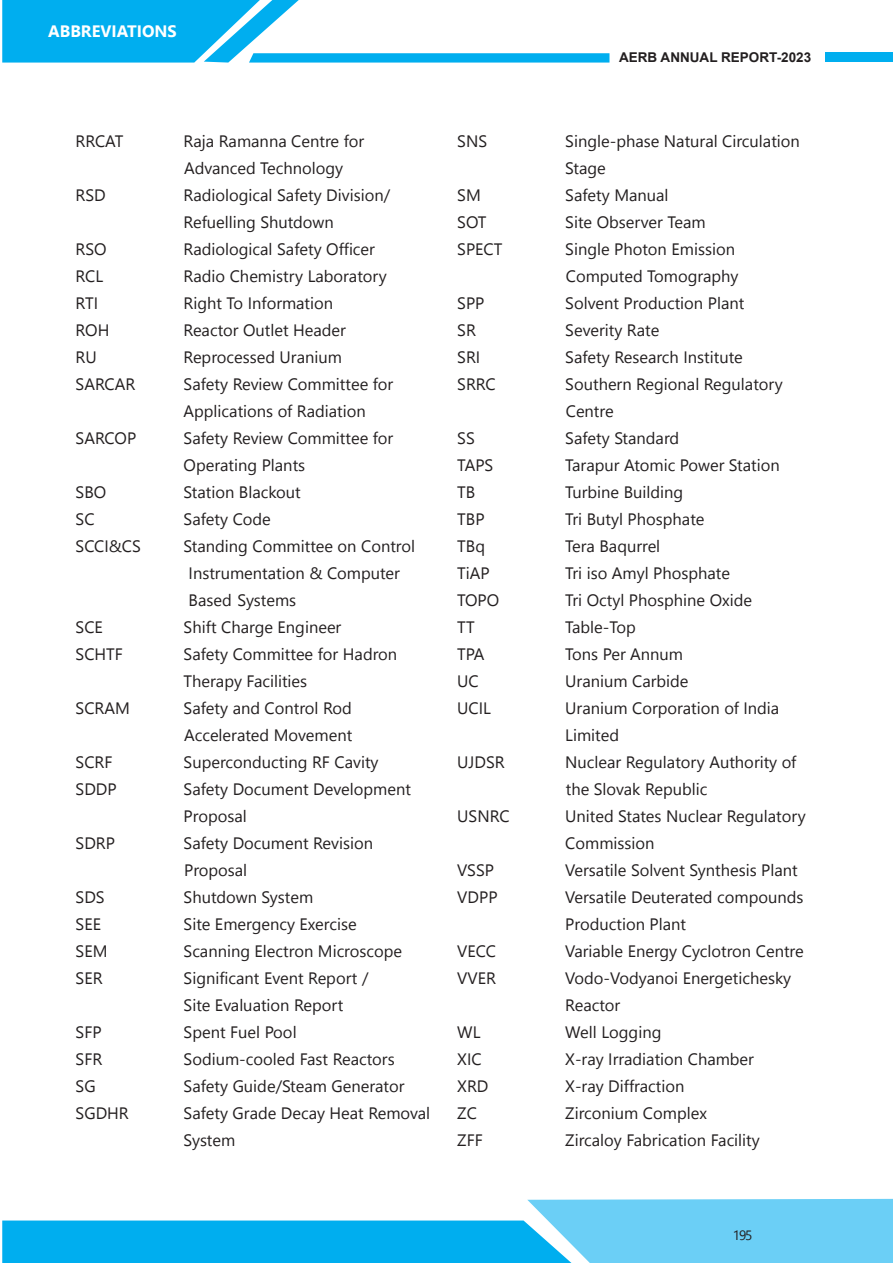
<style>
.page{position:relative;width:893px;height:1263px;background:#fff}
.page>*{position:absolute;margin:0;border:0;box-sizing:border-box;transform-origin:0 0}
.Body_Text_11{font:16.5px/27px "Nirmala UI";color:#231f20}
.Sub-Headline{font:700 16.5px "Nirmala UI";color:#fff}
.t1{font:700 13.5px "Arial";color:#231f20}
.t2{font:13.5px "Nirmala UI";color:#231f20}
</style>
<div class="page">
<svg style="left:2px;top:1199px;width:891px;height:64px"></svg>
<div style="left:825px;top:53px;width:68px;height:9px;background:#00aeef"></div>
<svg style="left:2px;top:0;width:607px;height:63px"></svg>
<p class="Sub-Headline" style="left:48px;top:18px;width:130px">ABBREVIATIONS</p>
<p class="t1" style="left:619px;top:48px;width:194px">AERB ANNUAL REPORT-2023</p>
<p class="Body_Text_11" style="left:76px;top:127px;width:49px">RRCAT</p>
<p class="Body_Text_11" style="left:184px;top:127px;width:182px">Raja Ramanna Centre for<br>Advanced Technology</p>
<p class="Body_Text_11" style="left:76px;top:181px;width:32px">RSD</p>
<p class="Body_Text_11" style="left:184px;top:181px;width:208px">Radiological Safety Division/<br>Refuelling Shutdown</p>
<p class="Body_Text_11" style="left:76px;top:235px;width:33px">RSO</p>
<p class="Body_Text_11" style="left:184px;top:235px;width:193px">Radiological Safety Officer</p>
<p class="Body_Text_11" style="left:76px;top:262px;width:29px">RCL</p>
<p class="Body_Text_11" style="left:184px;top:262px;width:205px">Radio Chemistry Laboratory</p>
<p class="Body_Text_11" style="left:76px;top:289px;width:24px">RTI</p>
<p class="Body_Text_11" style="left:184px;top:289px;width:151px">Right To Information</p>
<p class="Body_Text_11" style="left:76px;top:316px;width:35px">ROH</p>
<p class="Body_Text_11" style="left:184px;top:316px;width:164px">Reactor Outlet Header</p>
<p class="Body_Text_11" style="left:76px;top:343px;width:23px">RU</p>
<p class="Body_Text_11" style="left:184px;top:343px;width:160px">Reprocessed Uranium</p>
<p class="Body_Text_11" style="left:76px;top:370px;width:61px">SARCAR</p>
<p class="Body_Text_11" style="left:184px;top:370px;width:211px">Safety Review Committee for<br>Applications of Radiation</p>
<p class="Body_Text_11" style="left:76px;top:424px;width:62px">SARCOP</p>
<p class="Body_Text_11" style="left:184px;top:424px;width:211px">Safety Review Committee for<br>Operating Plants</p>
<p class="Body_Text_11" style="left:76px;top:478px;width:32px">SBO</p>
<p class="Body_Text_11" style="left:184px;top:478px;width:119px">Station Blackout</p>
<p class="Body_Text_11" style="left:76px;top:505px;width:20px">SC</p>
<p class="Body_Text_11" style="left:184px;top:505px;width:89px">Safety Code</p>
<p class="Body_Text_11" style="left:76px;top:532px;width:67px">SCCI&amp;CS</p>
<p class="Body_Text_11" style="left:189px;top:532px;width:228px;text-indent:-5px">Standing Committee on Control<br>Instrumentation &amp; Computer<br>Based Systems</p>
<p class="Body_Text_11" style="left:76px;top:613px;width:29px">SCE</p>
<p class="Body_Text_11" style="left:184px;top:613px;width:159px">Shift Charge Engineer</p>
<p class="Body_Text_11" style="left:76px;top:640px;width:49px">SCHTF</p>
<p class="Body_Text_11" style="left:184px;top:640px;width:215px">Safety Committee for Hadron<br>Therapy Facilities</p>
<p class="Body_Text_11" style="left:76px;top:694px;width:56px">SCRAM</p>
<p class="Body_Text_11" style="left:184px;top:694px;width:170px">Safety and Control Rod<br>Accelerated Movement</p>
<p class="Body_Text_11" style="left:76px;top:748px;width:38px">SCRF</p>
<p class="Body_Text_11" style="left:184px;top:748px;width:196px">Superconducting RF Cavity</p>
<p class="Body_Text_11" style="left:76px;top:775px;width:43px">SDDP</p>
<p class="Body_Text_11" style="left:184px;top:775px;width:229px">Safety Document Development<br>Proposal</p>
<p class="Body_Text_11" style="left:76px;top:829px;width:41px">SDRP</p>
<p class="Body_Text_11" style="left:184px;top:829px;width:191px">Safety Document Revision<br>Proposal</p>
<p class="Body_Text_11" style="left:76px;top:883px;width:31px">SDS</p>
<p class="Body_Text_11" style="left:184px;top:883px;width:131px">Shutdown System</p>
<p class="Body_Text_11" style="left:76px;top:910px;width:27px">SEE</p>
<p class="Body_Text_11" style="left:184px;top:910px;width:175px">Site Emergency Exercise</p>
<p class="Body_Text_11" style="left:76px;top:937px;width:33px">SEM</p>
<p class="Body_Text_11" style="left:184px;top:937px;width:220px">Scanning Electron Microscope</p>
<p class="Body_Text_11" style="left:76px;top:964px;width:28px">SER</p>
<p class="Body_Text_11" style="left:184px;top:964px;width:186px">Significant Event Report /</p>
<p class="Body_Text_11" style="left:184px;top:991px;width:161px">Site Evaluation Report</p>
<p class="Body_Text_11" style="left:76px;top:1018px;width:28px">SFP</p>
<p class="Body_Text_11" style="left:184px;top:1018px;width:115px">Spent Fuel Pool</p>
<p class="Body_Text_11" style="left:76px;top:1045px;width:28px">SFR</p>
<p class="Body_Text_11" style="left:184px;top:1045px;width:213px">Sodium-cooled Fast Reactors</p>
<p class="Body_Text_11" style="left:76px;top:1072px;width:22px">SG</p>
<p class="Body_Text_11" style="left:184px;top:1072px;width:222px">Safety Guide/Steam Generator</p>
<p class="Body_Text_11" style="left:76px;top:1099px;width:55px">SGDHR</p>
<p class="Body_Text_11" style="left:184px;top:1099px;width:248px">Safety Grade Decay Heat Removal<br>System</p>
<p class="Body_Text_11" style="left:457px;top:127px;width:31px">SNS</p>
<p class="Body_Text_11" style="left:565px;top:127px;width:236px">Single-phase Natural Circulation<br>Stage</p>
<p class="Body_Text_11" style="left:457px;top:181px;width:25px">SM</p>
<p class="Body_Text_11" style="left:565px;top:181px;width:105px">Safety Manual</p>
<p class="Body_Text_11" style="left:457px;top:208px;width:31px">SOT</p>
<p class="Body_Text_11" style="left:565px;top:208px;width:142px">Site Observer Team</p>
<p class="Body_Text_11" style="left:457px;top:235px;width:47px">SPECT</p>
<p class="Body_Text_11" style="left:565px;top:235px;width:175px">Single Photon Emission<br>Computed Tomography</p>
<p class="Body_Text_11" style="left:457px;top:289px;width:29px">SPP</p>
<p class="Body_Text_11" style="left:565px;top:289px;width:181px">Solvent Production Plant</p>
<p class="Body_Text_11" style="left:457px;top:316px;width:20px">SR</p>
<p class="Body_Text_11" style="left:565px;top:316px;width:96px">Severity Rate</p>
<p class="Body_Text_11" style="left:457px;top:343px;width:25px">SRI</p>
<p class="Body_Text_11" style="left:565px;top:343px;width:179px">Safety Research Institute</p>
<p class="Body_Text_11" style="left:457px;top:370px;width:40px">SRRC</p>
<p class="Body_Text_11" style="left:565px;top:370px;width:219px">Southern Regional Regulatory<br>Centre</p>
<p class="Body_Text_11" style="left:457px;top:424px;width:19px">SS</p>
<p class="Body_Text_11" style="left:565px;top:424px;width:115px">Safety Standard</p>
<p class="Body_Text_11" style="left:457px;top:451px;width:38px">TAPS</p>
<p class="Body_Text_11" style="left:565px;top:451px;width:216px">Tarapur Atomic Power Station</p>
<p class="Body_Text_11" style="left:457px;top:478px;width:20px">TB</p>
<p class="Body_Text_11" style="left:565px;top:478px;width:120px">Turbine Building</p>
<p class="Body_Text_11" style="left:457px;top:505px;width:29px">TBP</p>
<p class="Body_Text_11" style="left:565px;top:505px;width:141px">Tri Butyl Phosphate</p>
<p class="Body_Text_11" style="left:457px;top:532px;width:29px">TBq</p>
<p class="Body_Text_11" style="left:565px;top:532px;width:97px">Tera Baqurrel</p>
<p class="Body_Text_11" style="left:457px;top:559px;width:34px">TiAP</p>
<p class="Body_Text_11" style="left:565px;top:559px;width:166px">Tri iso Amyl Phosphate</p>
<p class="Body_Text_11" style="left:457px;top:586px;width:44px">TOPO</p>
<p class="Body_Text_11" style="left:565px;top:586px;width:188px">Tri Octyl Phosphine Oxide</p>
<p class="Body_Text_11" style="left:457px;top:613px;width:19px">TT</p>
<p class="Body_Text_11" style="left:565px;top:613px;width:72px">Table-Top</p>
<p class="Body_Text_11" style="left:457px;top:640px;width:29px">TPA</p>
<p class="Body_Text_11" style="left:565px;top:640px;width:119px">Tons Per Annum</p>
<p class="Body_Text_11" style="left:457px;top:667px;width:23px">UC</p>
<p class="Body_Text_11" style="left:565px;top:667px;width:125px">Uranium Carbide</p>
<p class="Body_Text_11" style="left:457px;top:694px;width:35px">UCIL</p>
<p class="Body_Text_11" style="left:565px;top:694px;width:215px">Uranium Corporation of India<br>Limited</p>
<p class="Body_Text_11" style="left:457px;top:748px;width:49px">UJDSR</p>
<p class="Body_Text_11" style="left:565px;top:748px;width:233px">Nuclear Regulatory Authority of the Slovak Republic</p>
<p class="Body_Text_11" style="left:457px;top:802px;width:54px">USNRC</p>
<p class="Body_Text_11" style="left:565px;top:802px;width:242px">United States Nuclear Regulatory<br>Commission</p>
<p class="Body_Text_11" style="left:457px;top:856px;width:38px">VSSP</p>
<p class="Body_Text_11" style="left:565px;top:856px;width:234px">Versatile Solvent Synthesis Plant</p>
<p class="Body_Text_11" style="left:457px;top:883px;width:42px">VDPP</p>
<p class="Body_Text_11" style="left:565px;top:883px;width:240px">Versatile Deuterated compounds<br>Production Plant</p>
<p class="Body_Text_11" style="left:457px;top:937px;width:40px">VECC</p>
<p class="Body_Text_11" style="left:565px;top:937px;width:240px">Variable Energy Cyclotron Centre</p>
<p class="Body_Text_11" style="left:457px;top:964px;width:40px">VVER</p>
<p class="Body_Text_11" style="left:565px;top:964px;width:227px">Vodo-Vodyanoi Energetichesky<br>Reactor</p>
<p class="Body_Text_11" style="left:457px;top:1018px;width:25px">WL</p>
<p class="Body_Text_11" style="left:565px;top:1018px;width:98px">Well Logging</p>
<p class="Body_Text_11" style="left:457px;top:1045px;width:26px">XIC</p>
<p class="Body_Text_11" style="left:565px;top:1045px;width:190px">X-ray Irradiation Chamber</p>
<p class="Body_Text_11" style="left:457px;top:1072px;width:33px">XRD</p>
<p class="Body_Text_11" style="left:565px;top:1072px;width:121px">X-ray Diffraction</p>
<p class="Body_Text_11" style="left:457px;top:1099px;width:21px">ZC</p>
<p class="Body_Text_11" style="left:565px;top:1099px;width:143px">Zirconium Complex</p>
<p class="Body_Text_11" style="left:457px;top:1126px;width:27px">ZFF</p>
<p class="Body_Text_11" style="left:565px;top:1126px;width:196px">Zircaloy Fabrication Facility</p>
<p class="t2" style="left:733px;top:1224px;width:21px">195</p>
</div>
